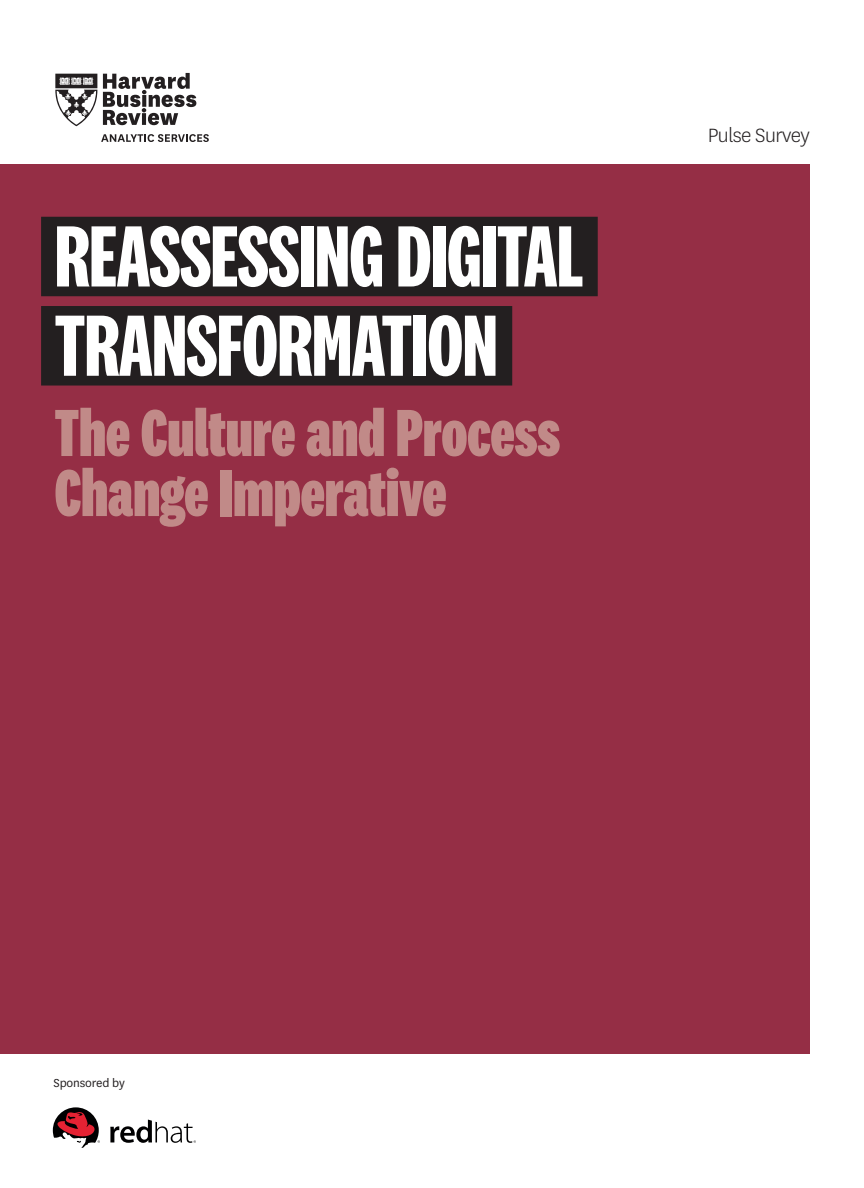
<style>
.page{position:relative;width:864px;height:1188px;background:#fff}
.page>*{position:absolute;margin:0;border:0;box-sizing:border-box;transform-origin:0 0}
.t1{font:700 90px/89.2px "National 2 Compressed";letter-spacing:-.01em;color:#fff}
.t2{font:800 69px/60px "National 2 Compressed";color:#c18a88}
.t3{font:300 22.5px "National HBR";letter-spacing:-.025em;color:#231f20}
.t4{font:13.5px "National HBR";letter-spacing:-.01em;color:#231f20}
</style>
<div class="page">
<div style="left:0;top:165px;width:810px;height:889px;background:#952e45"></div>
<svg style="left:55px;top:72px;width:141px;height:55px"></svg>
<svg style="left:101px;top:134px;width:108px;height:8px"></svg>
<div style="left:41px;top:217px;width:557px;height:79px;background:#231f20"></div>
<div style="left:41px;top:306px;width:471px;height:80px;background:#231f20"></div>
<svg style="left:110px;top:1120px;width:86px;height:23px"></svg>
<svg style="left:53px;top:1107px;width:47px;height:41px"></svg>
<h1 class="t1" style="left:55px;top:211px;width:530px">REASSESSING DIGITAL<br>TRANSFORMATION</h1>
<p class="t2" style="left:55px;top:403px;width:507px">The Culture and Process<br>Change Imperative</p>
<p class="t3" style="left:708px;top:121px;width:104px">Pulse Survey</p>
<p class="t4" style="left:54px;top:1074px;width:73px">Sponsored by</p>
</div>
